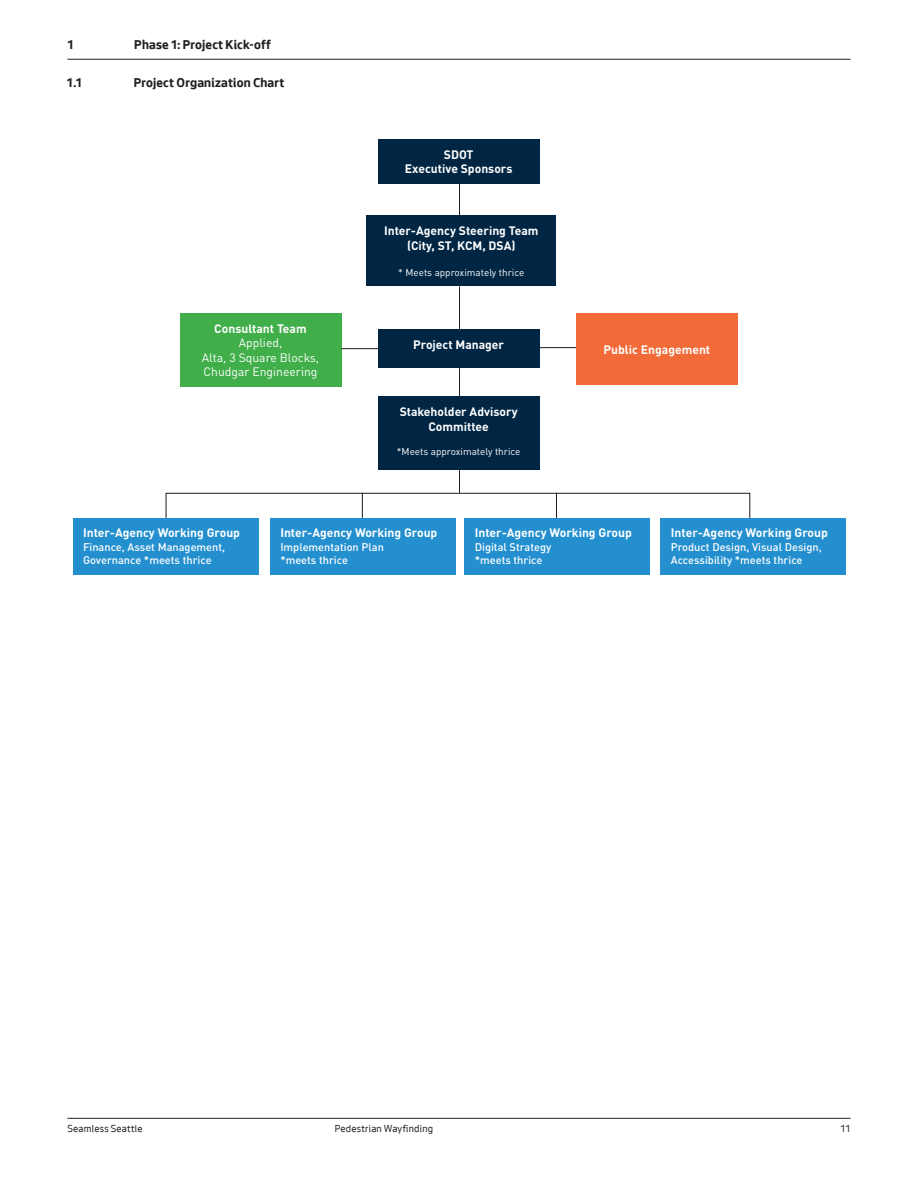
<style>
.page{position:relative;width:918px;height:1188px;background:#fff}
.page>*{position:absolute;margin:0;border:0;box-sizing:border-box;transform-origin:0 0}
.t1{font:700 15px "DIN Pro";color:#231f20}
.Section_sub-header{font:700 13.5px "Seattle Text";letter-spacing:.015em;color:#231f20}
.Running_section_head{font:700 13.5px "Seattle Text";letter-spacing:.015em;color:#231f20}
.t2{font:700 12.15px/14.5px "DIN Pro";color:#fff;text-align:center}
.t3{font:12.15px/14.5px "DIN Pro";color:#fff;text-align:center}
.t4{font:500 10.95px/13.2px "DIN Pro";color:#fff}
.Footer_left_align{font:10.5px "Seattle Text";letter-spacing:.02em;color:#231f20}
.Footer_right_align{font:10.5px "Seattle Text";color:#231f20}
.t5{font:9.9px "DIN Pro";color:#fff}
.s1{font-weight:700}
</style>
<div class="page">
<hr style="left:68px;top:1118px;width:782px;height:1px;background:#231f20">
<hr style="left:68px;top:59px;width:782px;height:1px;background:#231f20">
<div style="left:378px;top:139px;width:161px;height:44px;background:#002644"></div>
<div style="left:367px;top:216px;width:189px;height:70px;background:#002644"></div>
<div style="left:378px;top:329px;width:161px;height:39px;background:#002644"></div>
<div style="left:576px;top:313px;width:162px;height:72px;background:#f26a37"></div>
<div style="left:180px;top:313px;width:161px;height:74px;background:#40ae49"></div>
<div style="left:378px;top:397px;width:161px;height:73px;background:#002644"></div>
<div style="left:73px;top:518px;width:185px;height:56px;background:#238fcf"></div>
<div style="left:661px;top:518px;width:185px;height:56px;background:#238fcf"></div>
<div style="left:270px;top:518px;width:186px;height:56px;background:#238fcf"></div>
<div style="left:465px;top:518px;width:185px;height:56px;background:#238fcf"></div>
<hr style="left:459px;top:183px;width:1px;height:33px;background:#231f20">
<hr style="left:459px;top:286px;width:1px;height:43px;background:#231f20">
<svg style="left:459px;top:368px;width:1px;height:29px"></svg>
<svg style="left:459px;top:470px;width:1px;height:23px"></svg>
<svg style="left:362px;top:495px;width:1px;height:22px"></svg>
<svg style="left:556px;top:495px;width:1px;height:22px"></svg>
<div style="left:166px;top:493px;width:584px;height:26px;border:1px solid #231f20"></div>
<hr style="left:539px;top:347px;width:37px;height:1px;background:#231f20">
<hr style="left:341px;top:348px;width:37px;height:1px;background:#231f20">
<p class="Running_section_head" style="left:68px;top:36px;width:8px">1</p>
<p class="Running_section_head" style="left:134px;top:36px;width:138px">Phase 1: Project Kick-off</p>
<p class="t1" style="left:75px;top:33px;width:182px">Project Organization Chart</p>
<p class="Section_sub-header" style="left:67px;top:74px;width:17px">1.1</p>
<p class="Section_sub-header" style="left:134px;top:74px;width:152px">Project Organization Chart</p>
<p class="t3" style="left:202px;top:320px;width:119px"><span class="s1">Consultant Team<br></span>Applied,<br>Alta, 3 Square Blocks,<br>Chudgar Engineering</p>
<p class="t2" style="left:405px;top:146px;width:109px">SDOT<br>Executive Sponsors</p>
<p class="t2" style="left:384px;top:222px;width:156px">Inter-Agency Steering Team (City, ST, KCM, DSA)</p>
<p class="t5" style="left:398px;top:265px;width:128px">* Meets approximately thrice</p>
<p class="t2" style="left:413px;top:336px;width:92px">Project Manager</p>
<p class="t2" style="left:604px;top:341px;width:108px">Public Engagement</p>
<p class="t2" style="left:400px;top:403px;width:119px">Stakeholder Advisory<br>Committee</p>
<p class="t5" style="left:397px;top:443px;width:125px">*Meets approximately thrice</p>
<p class="t2" style="left:83px;top:524px;width:159px">Inter-Agency Working Group</p>
<p class="t4" style="left:83px;top:539px;width:144px">Finance, Asset Management,<br>Governance *meets thrice</p>
<p class="t2" style="left:280px;top:524px;width:159px">Inter-Agency Working Group</p>
<p class="t4" style="left:280px;top:539px;width:105px">Implementation Plan *meets thrice</p>
<p class="t2" style="left:475px;top:524px;width:159px">Inter-Agency Working Group</p>
<p class="t4" style="left:475px;top:539px;width:78px">Digital Strategy *meets thrice</p>
<p class="t2" style="left:671px;top:524px;width:159px">Inter-Agency Working Group</p>
<p class="t4" style="left:671px;top:539px;width:152px">Product Design, Visual Design,<br>Accessibility *meets thrice</p>
<p class="Footer_left_align" style="left:68px;top:1122px;width:77px">Seamless Seattle</p>
<p class="Footer_left_align" style="left:335px;top:1122px;width:100px">Pedestrian Wayfinding</p>
<p class="Footer_right_align" style="left:841px;top:1122px;width:11px">11</p>
</div>
